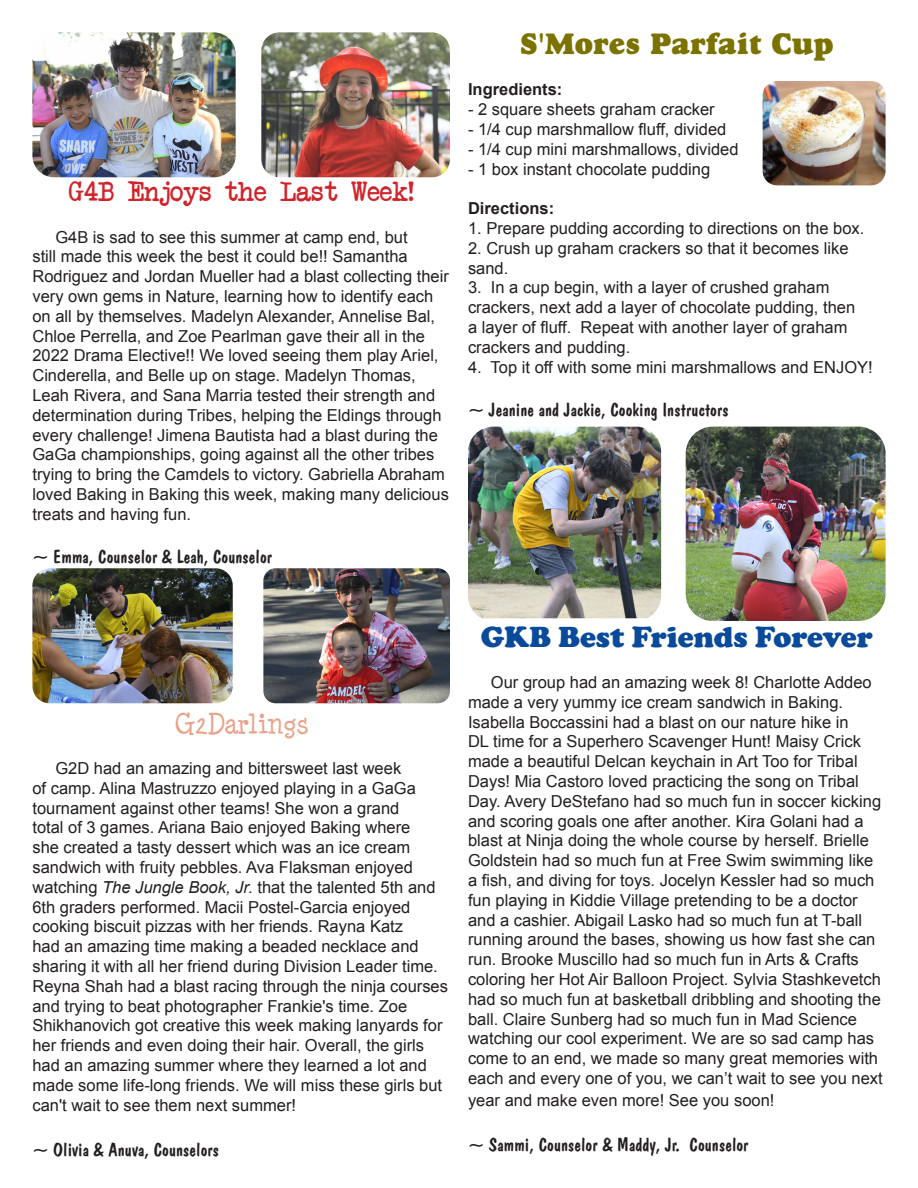
<style>
.page{position:relative;width:918px;height:1188px;background:#fff}
.page>*{position:absolute;margin:0;border:0;box-sizing:border-box;transform-origin:0 0}
.t1{font:900 30px "Cooper";color:#0a4a9a}
.t2{font:30px "Goudy Std Heavyface";color:#7b7200}
.t3{font:27px "Another Typewriter";color:#d1232a}
.t4{font:27px "Minya Nouvelle";color:#eaa188}
.t5{font:19.5px "Dom Casual BT";color:#231f20}
.t6{font:16.5px/19.8px "Arial";color:#231f20}
.t7{font:700 16.5px "Arial";color:#231f20}
.s1{font-style:italic}
</style>
<div class="page">
<img style="left:32px;top:32px;width:204px;height:145px">
<img style="left:762px;top:81px;width:123px;height:104px">
<img style="left:261px;top:32px;width:189px;height:145px">
<img style="left:468px;top:427px;width:193px;height:191px">
<img style="left:685px;top:427px;width:200px;height:194px">
<img style="left:32px;top:568px;width:201px;height:135px">
<img style="left:263px;top:568px;width:187px;height:135px">
<p class="t3" style="left:69px;top:174px;width:346px">G4B Enjoys the Last Week!</p>
<p class="t6" style="left:32px;top:227px;width:418px;text-indent:23px">G4B is sad to see this summer at camp end, but<br>still made this week the best it could be!! Samantha Rodriguez and Jordan Mueller had a blast collecting their very own gems in Nature, learning how to identify each on all by themselves. Madelyn Alexander, Annelise Bal, Chloe Perrella, and Zoe Pearlman gave their all in the 2022 Drama Elective!! We loved seeing them play Ariel, Cinderella, and Belle up on stage. Madelyn Thomas, Leah Rivera, and Sana Marria tested their strength and determination during Tribes, helping the Eldings through every challenge! Jimena Bautista had a blast during the GaGa championships, going against all the other tribes trying to bring the Camdels to victory. Gabriella Abraham loved Baking in Baking this week, making many delicious treats and having fun.</p>
<p class="t5" style="left:32px;top:545px;width:241px">~ Emma, Counselor &amp; Leah, Counselor</p>
<p class="t2" style="left:520px;top:25px;width:315px">S'Mores Parfait Cup</p>
<p class="t7" style="left:468px;top:79px;width:96px">Ingredients:</p>
<p class="t6" style="left:468px;top:100px;width:248px">- 2 square sheets graham cracker</p>
<p class="t6" style="left:468px;top:119px;width:260px">- 1/4 cup marshmallow fluff, divided</p>
<p class="t6" style="left:468px;top:139px;width:272px">- 1/4 cup mini marshmallows, divided</p>
<p class="t6" style="left:468px;top:159px;width:244px">- 1 box instant chocolate pudding</p>
<p class="t7" style="left:468px;top:197px;width:88px">Directions:</p>
<p class="t6" style="left:468px;top:218px;width:398px">1. Prepare pudding according to directions on the box.</p>
<p class="t6" style="left:468px;top:238px;width:382px">2. Crush up graham crackers so that it becomes like sand.</p>
<p class="t6" style="left:468px;top:278px;width:389px">3. In a cup begin, with a layer of crushed graham crackers, next add a layer of chocolate pudding, then a layer of fluff. Repeat with another layer of graham crackers and pudding.</p>
<p class="t6" style="left:468px;top:357px;width:406px">4. Top it off with some mini marshmallows and ENJOY!</p>
<p class="t5" style="left:468px;top:397px;width:262px">~ Jeanine and Jackie, Cooking Instructors</p>
<p class="t4" style="left:174px;top:708px;width:135px">G2Darlings</p>
<p class="t6" style="left:32px;top:758px;width:417px;text-indent:23px">G2D had an amazing and bittersweet last week<br>of camp. Alina Mastruzzo enjoyed playing in a GaGa tournament against other teams! She won a grand<br>total of 3 games. Ariana Baio enjoyed Baking where<br>she created a tasty dessert which was an ice cream sandwich with fruity pebbles. Ava Flaksman enjoyed watching <span class="s1">The Jungle Book, Jr.</span> that the talented 5th and 6th graders performed. Macii Postel-Garcia enjoyed cooking biscuit pizzas with her friends. Rayna Katz<br>had an amazing time making a beaded necklace and sharing it with all her friend during Division Leader time.<br>Reyna Shah had a blast racing through the ninja courses and trying to beat photographer Frankie's time. Zoe Shikhanovich got creative this week making lanyards for her friends and even doing their hair. Overall, the girls had an amazing summer where they learned a lot and made some life-long friends. We will miss these girls but can't wait to see them next summer!</p>
<p class="t5" style="left:32px;top:1137px;width:188px">~ Olivia &amp; Anuva, Counselors</p>
<p class="t1" style="left:481px;top:619px;width:393px">GKB Best Friends Forever</p>
<p class="t6" style="left:468px;top:672px;width:416px;text-indent:23px">Our group had an amazing week 8! Charlotte Addeo made a very yummy ice cream sandwich in Baking.<br>Isabella Boccassini had a blast on our nature hike in<br>DL time for a Superhero Scavenger Hunt! Maisy Crick made a beautiful Delcan keychain in Art Too for Tribal Days! Mia Castoro loved practicing the song on Tribal Day. Avery DeStefano had so much fun in soccer kicking and scoring goals one after another. Kira Golani had a blast at Ninja doing the whole course by herself. Brielle Goldstein had so much fun at Free Swim swimming like a fish, and diving for toys. Jocelyn Kessler had so much fun playing in Kiddie Village pretending to be a doctor and a cashier. Abigail Lasko had so much fun at T-ball running around the bases, showing us how fast she can run. Brooke Muscillo had so much fun in Arts &amp; Crafts coloring her Hot Air Balloon Project. Sylvia Stashkevetch had so much fun at basketball dribbling and shooting the ball. Claire Sunberg had so much fun in Mad Science watching our cool experiment. We are so sad camp has come to an end, we made so many great memories with each and every one of you, we can’t wait to see you next</p>
<p class="t6" style="left:468px;top:1090px;width:308px">year and make even more! See you soon!</p>
<p class="t5" style="left:468px;top:1132px;width:282px">~ Sammi, Counselor &amp; Maddy, Jr. Counselor</p>
</div>
